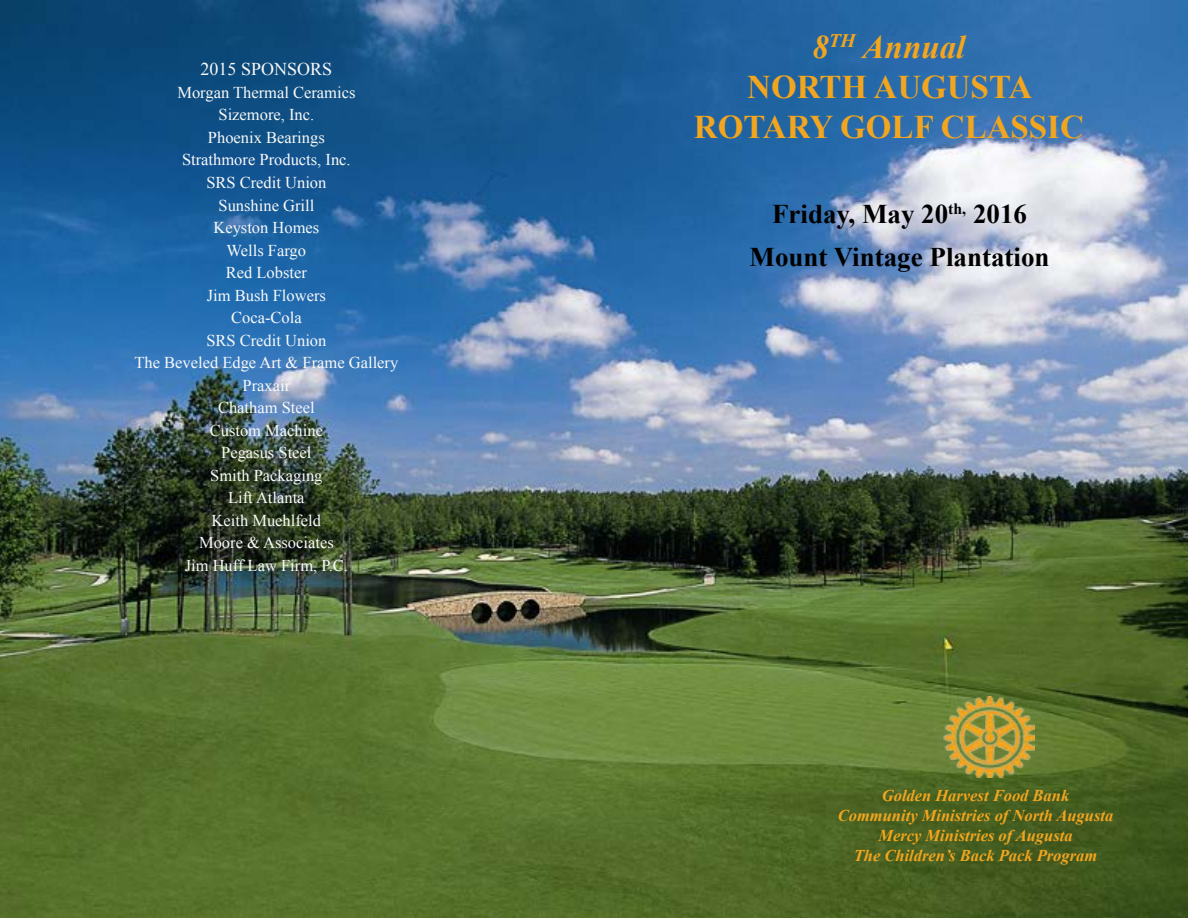
<style>
.page{position:relative;width:1188px;height:918px;background:#fff}
.page>*{position:absolute;margin:0;border:0;box-sizing:border-box;transform-origin:0 0}
.t1{font:700 33px/39.6px "Times New Roman";color:#f2a51e;text-align:center}
.t2{font:700 27px/42.9px "Times New Roman";color:#000;text-align:center}
.t3{font:18px "Times New Roman";color:#f8f9f9}
.t4{font:16.5px/22.5px "Times New Roman";color:#f8f9f9;text-align:center}
.t5{font:italic 700 16.5px/19.8px "Times New Roman";color:#f2a51e;text-align:center}
.s1{font-style:italic}
</style>
<div class="page">
<img style="left:0;top:0;width:1188px;height:918px">
<img style="left:934px;top:697px;width:100px;height:80px">
<p class="t3" style="left:201px;top:57px;width:133px">2015 SPONSORS</p>
<p class="t4" style="left:134px;top:81px;width:265px">Morgan Thermal Ceramics<br>Sizemore, Inc.<br>Phoenix Bearings<br>Strathmore Products, Inc.<br>SRS Credit Union<br>Sunshine Grill<br>Keyston Homes<br>Wells Fargo<br>Red Lobster<br>Jim Bush Flowers<br>Coca-Cola<br>SRS Credit Union<br>The Beveled Edge Art &amp; Frame Gallery<br>Praxair<br>Chatham Steel<br>Custom Machine<br>Pegasus Steel<br>Smith Packaging<br>Lift Atlanta<br>Keith Muehlfeld<br>Moore &amp; Associates<br>Jim Huff Law Firm, P.C.</p>
<h1 class="t1" style="left:694px;top:27px;width:391px"><span class="s1">8</span><sup>TH</sup> <span class="s1">Annual<br></span>NORTH AUGUSTA<br>ROTARY GOLF CLASSIC</h1>
<h2 class="t2" style="left:750px;top:192px;width:302px">Friday, May 20<sup>th,</sup> 2016<br>Mount Vintage Plantation</h2>
<p class="t5" style="left:838px;top:785px;width:277px">Golden Harvest Food Bank<br>Community Ministries of North Augusta<br>Mercy Ministries of Augusta<br>The Children’s Back Pack Program</p>
</div>
